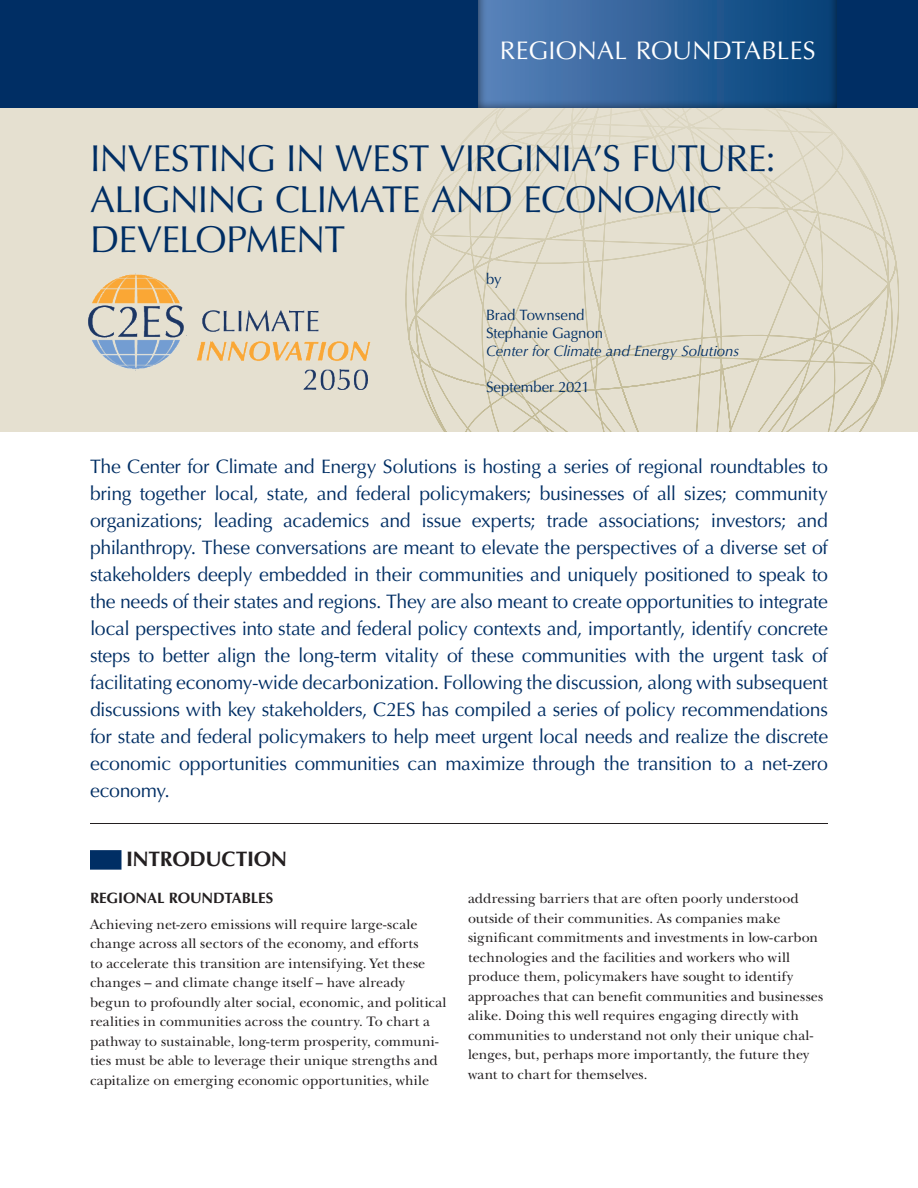
<style>
.page{position:relative;width:918px;height:1188px;background:#fff}
.page>*{position:absolute;margin:0;border:0;box-sizing:border-box;transform-origin:0 0}
.FCI_TITLE{font:37.5px/40.5px "Optima LT Std";letter-spacing:-.02em;color:#002e64}
.t1{font:25.5px "Optima LT Std";letter-spacing:.005em;color:#fff}
.H1_FCI_Header_Optima{font:700 21px "Optima LT Std";letter-spacing:-.015em;color:#231f20}
.FCI_Opening_Summary{font:19.5px/27px "Optima LT Std";letter-spacing:-.015em;color:#002e64;text-align:justify}
.FCI_Author{font:italic 15px/18px "Optima LT Std";letter-spacing:-.01em;color:#002e64}
.FCI_Subhead_Optima_B{font:700 15px "Optima LT Std";letter-spacing:-.005em;color:#231f20}
.FCI_Author-2{font:15px "Optima LT Std";letter-spacing:-.005em;color:#002e64}
.FCI_Body_Copy_1P{font:14.25px/19.5px "New Baskerville Std";letter-spacing:.01em;color:#231f20}
.s1{font-style:normal}
</style>
<div class="page">
<div style="left:90px;top:850px;width:32px;height:20px;background:#002e64"></div>
<div style="left:0;top:106px;width:918px;height:326px;background:#e5e0d0"></div>
<svg style="left:405px;top:110px;width:494px;height:322px"></svg>
<div style="left:0;top:0;width:918px;height:108px;background:#002e64"></div>
<hr style="left:90px;top:823px;width:738px;height:1px;background:#231f20">
<img style="left:88px;top:273px;width:283px;height:117px">
<div style="left:478px;top:0;width:360px;height:110px;background:#231f20;opacity:.75"></div>
<p class="t1" style="left:500px;top:36px;width:317px">REGIONAL ROUNDTABLES</p>
<p class="FCI_TITLE" style="left:90px;top:139px;width:687px">INVESTING IN WEST VIRGINIA’S FUTURE:<br>ALIGNING CLIMATE AND ECONOMIC<br>DEVELOPMENT</p>
<p class="FCI_Author-2" style="left:486px;top:270px;width:17px">by</p>
<p class="FCI_Author" style="left:486px;top:306px;width:255px"><span class="s1">Brad Townsend<br>Stephanie Gagnon<br></span>Center for Climate and Energy Solutions</p>
<p class="FCI_Author-2" style="left:486px;top:378px;width:105px">September 2021</p>
<p class="FCI_Opening_Summary" style="left:90px;top:453px;width:740px">The Center for Climate and Energy Solutions is hosting a series of regional roundtables to bring together local, state, and federal policymakers; businesses of all sizes; community organizations; leading academics and issue experts; trade associations; investors; and philanthropy. These conversations are meant to elevate the perspectives of a diverse set of stakeholders deeply embedded in their communities and uniquely positioned to speak to the needs of their states and regions. They are also meant to create opportunities to integrate local perspectives into state and federal policy contexts and, importantly, identify concrete steps to better align the long-term vitality of these communities with the urgent task of facilitating economy-wide decarbonization. Following the discussion, along with subsequent discussions with key stakeholders, C2ES has compiled a series of policy recommendations for state and federal policymakers to help meet urgent local needs and realize the discrete economic opportunities communities can maximize through the transition to a net-zero economy.</p>
<p class="H1_FCI_Header_Optima" style="left:126px;top:847px;width:163px">INTRODUCTION</p>
<p class="FCI_Subhead_Optima_B" style="left:90px;top:890px;width:185px">REGIONAL ROUNDTABLES</p>
<p class="FCI_Body_Copy_1P" style="left:90px;top:915px;width:358px">Achieving net-zero emissions will require large-scale change across all sectors of the economy, and efforts<br>to accelerate this transition are intensifying. Yet these changes – and climate change itself – have already begun to profoundly alter social, economic, and political realities in communities across the country. To chart a pathway to sustainable, long-term prosperity, communi&shy;ties must be able to leverage their unique strengths and capitalize on emerging economic opportunities, while</p>
<p class="FCI_Body_Copy_1P" style="left:468px;top:889px;width:357px">addressing barriers that are often poorly understood outside of their communities. As companies make significant commitments and investments in low-carbon technologies and the facilities and workers who will produce them, policymakers have sought to identify approaches that can benefit communities and businesses alike. Doing this well requires engaging directly with communities to understand not only their unique chal&shy;lenges, but, perhaps more importantly, the future they want to chart for themselves.</p>
</div>
